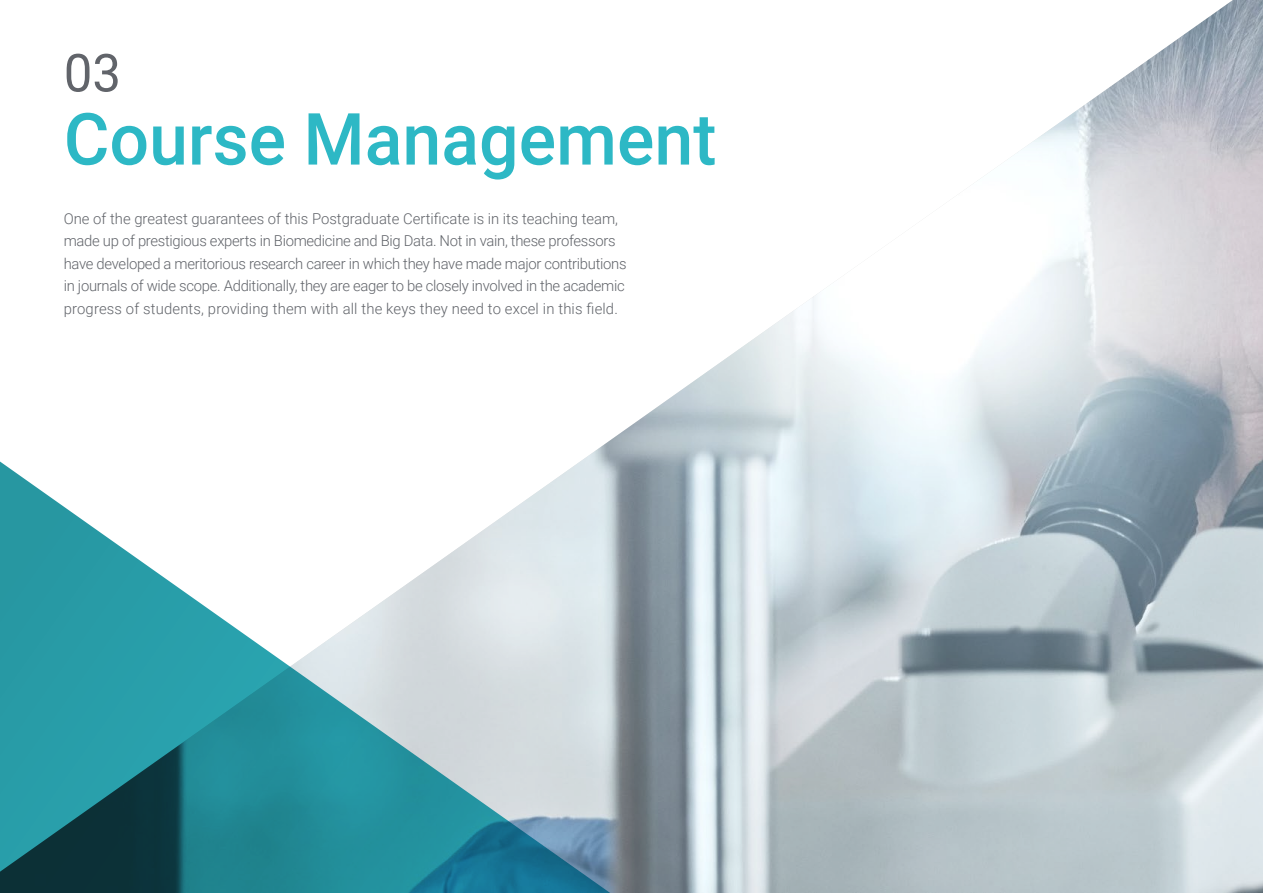
<style>
.page{position:relative;width:1263px;height:893px;background:#fff}
.page>*{position:absolute;margin:0;border:0;box-sizing:border-box;transform-origin:0 0}
.t1{font:500 72px "Roboto";color:#2db8c5}
.t2{font:52.5px "Roboto";color:#61646a}
.t3{font:300 15px/22.5px "Roboto";letter-spacing:-.02em;color:#61646a}
</style>
<div class="page">
<img style="left:602px;top:0;width:661px;height:893px">
<svg style="left:0;top:446px;width:640px;height:447px"></svg>
<h2 class="t2" style="left:64px;top:36px;width:59px">03</h2>
<h1 class="t1" style="left:64px;top:89px;width:654px">Course Management</h1>
<p class="t3" style="left:64px;top:207px;width:564px">One of the greatest guarantees of this Postgraduate Certificate is in its teaching team, made up of prestigious experts in Biomedicine and Big Data. Not in vain, these professors have developed a meritorious research career in which they have made major contributions in journals of wide scope. Additionally, they are eager to be closely involved in the academic progress of students, providing them with all the keys they need to excel in this field.</p>
</div>
